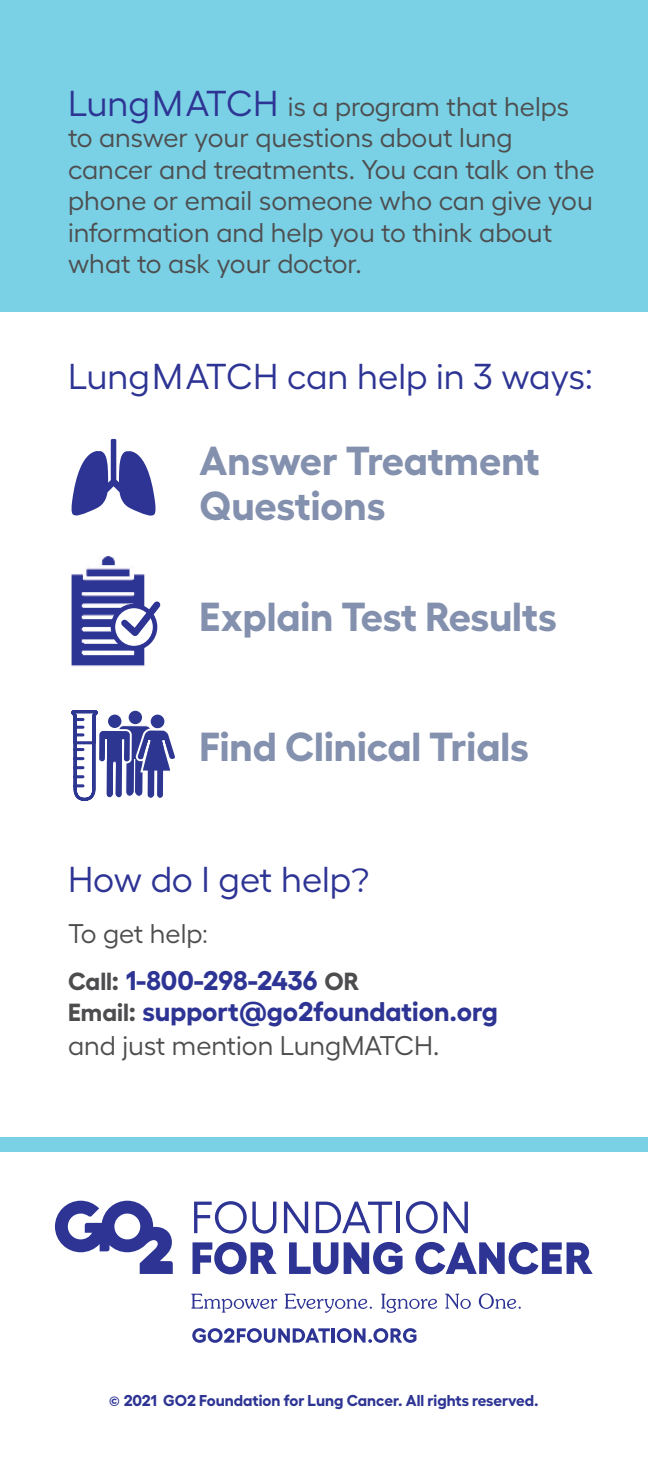
<style>
.page{position:relative;width:648px;height:1458px;background:#fff}
.page>*{position:absolute;margin:0;border:0;box-sizing:border-box;transform-origin:0 0}
.t1{font:700 40.5px/45px "Hellix TRIAL";color:#8390ae}
.t2{font:36px "Hellix TRIAL";color:#2d3494}
.t3{font:27px/31.5px "Hellix TRIAL";color:#4d4d4f}
.t4{font:700 27px/46.1px "Hellix TRIAL";color:#2d3494}
.t5{font:700 15.75px "Hellix TRIAL";color:#2d3494}
.s1{font-size:36px;color:#2d3494}
.s2{font-family:"Montserrat"}
.s3{font-family:"Montserrat";font-size:33.75px}
.s4{font-weight:400;color:#4d4d4f}
.s5{font-family:"Montserrat";font-weight:400;font-size:24.75px;color:#4d4d4f}
.s6{font-size:24.75px;color:#4d4d4f}
.s7{font-family:"Montserrat";font-size:24.75px;color:#4d4d4f}
.s8{font-family:"Montserrat";font-size:13.5px}
</style>
<div class="page">
<div style="left:0;top:0;width:648px;height:311px;background:#7ad0e4"></div>
<div style="left:0;top:1137px;width:648px;height:15px;background:#7ad0e4"></div>
<svg style="left:191px;top:1294px;width:86px;height:19px"></svg>
<svg style="left:285px;top:1294px;width:87px;height:19px"></svg>
<svg style="left:381px;top:1294px;width:56px;height:19px"></svg>
<svg style="left:445px;top:1294px;width:26px;height:15px"></svg>
<svg style="left:479px;top:1293px;width:42px;height:16px"></svg>
<svg style="left:192px;top:1328px;width:138px;height:15px"></svg>
<hr style="left:332px;top:1328px;width:3px;height:15px;background:#2d3494">
<svg style="left:337px;top:1328px;width:80px;height:15px"></svg>
<svg style="left:194px;top:1201px;width:82px;height:33px"></svg>
<svg style="left:284px;top:1202px;width:24px;height:31px"></svg>
<svg style="left:316px;top:1202px;width:76px;height:31px"></svg>
<hr style="left:397px;top:1202px;width:3px;height:31px;background:#2d3494">
<svg style="left:406px;top:1201px;width:32px;height:33px"></svg>
<svg style="left:444px;top:1202px;width:24px;height:31px"></svg>
<svg style="left:193px;top:1242px;width:84px;height:32px"></svg>
<svg style="left:289px;top:1242px;width:49px;height:32px"></svg>
<svg style="left:344px;top:1242px;width:59px;height:32px"></svg>
<svg style="left:415px;top:1242px;width:178px;height:32px"></svg>
<svg style="left:55px;top:1201px;width:118px;height:73px"></svg>
<svg style="left:71px;top:439px;width:85px;height:77px"></svg>
<svg style="left:71px;top:710px;width:104px;height:91px"></svg>
<img style="left:71px;top:556px;width:80px;height:111px">
<svg style="left:113px;top:606px;width:42px;height:42px"></svg>
<div style="left:111px;top:604px;width:46px;height:46px;border:4px solid #2d3494;border-radius:50%"></div>
<svg style="left:115px;top:595px;width:46px;height:48px"></svg>
<p class="t3" style="left:68px;top:92px;width:528px"><span class="s1">LungMatch</span> is a program that helps to answer your questions about lung cancer and treatments. You can talk on the phone or email someone who can give you information and help you to think about what to ask your doctor.</p>
<h2 class="t2" style="left:68px;top:360px;width:526px">LungMatch can help in 3 ways<span class="s2">:</span></h2>
<h1 class="t1" style="left:200px;top:441px;width:342px">Answer Treatment<br>Questions</h1>
<h1 class="t1" style="left:200px;top:596px;width:359px">Explain Test Results</h1>
<h1 class="t1" style="left:200px;top:727px;width:331px">Find Clinical Trials</h1>
<h2 class="t2" style="left:68px;top:863px;width:304px">How do I get help<span class="s3">?</span></h2>
<p class="t4" style="left:68px;top:912px;width:293px"><span class="s4">To get help</span><span class="s5">:<br></span><span class="s6">Call</span><span class="s7">:</span> 1-800-298-2436 <span class="s6">OR</span></p>
<p class="t4" style="left:68px;top:996px;width:431px;line-height:33.8px"><span class="s6">Email</span><span class="s7">:</span> support<span class="s2">@</span>go2foundation.org <span class="s4">and just mention LungMATCH</span></p>
<p class="t3" style="left:433px;top:1031px;width:8px">.</p>
<p class="t5" style="left:109px;top:1393px;width:431px"><span class="s8">©</span> 2021 GO2 Foundation for Lung Cancer. All rights reserved.</p>
</div>
